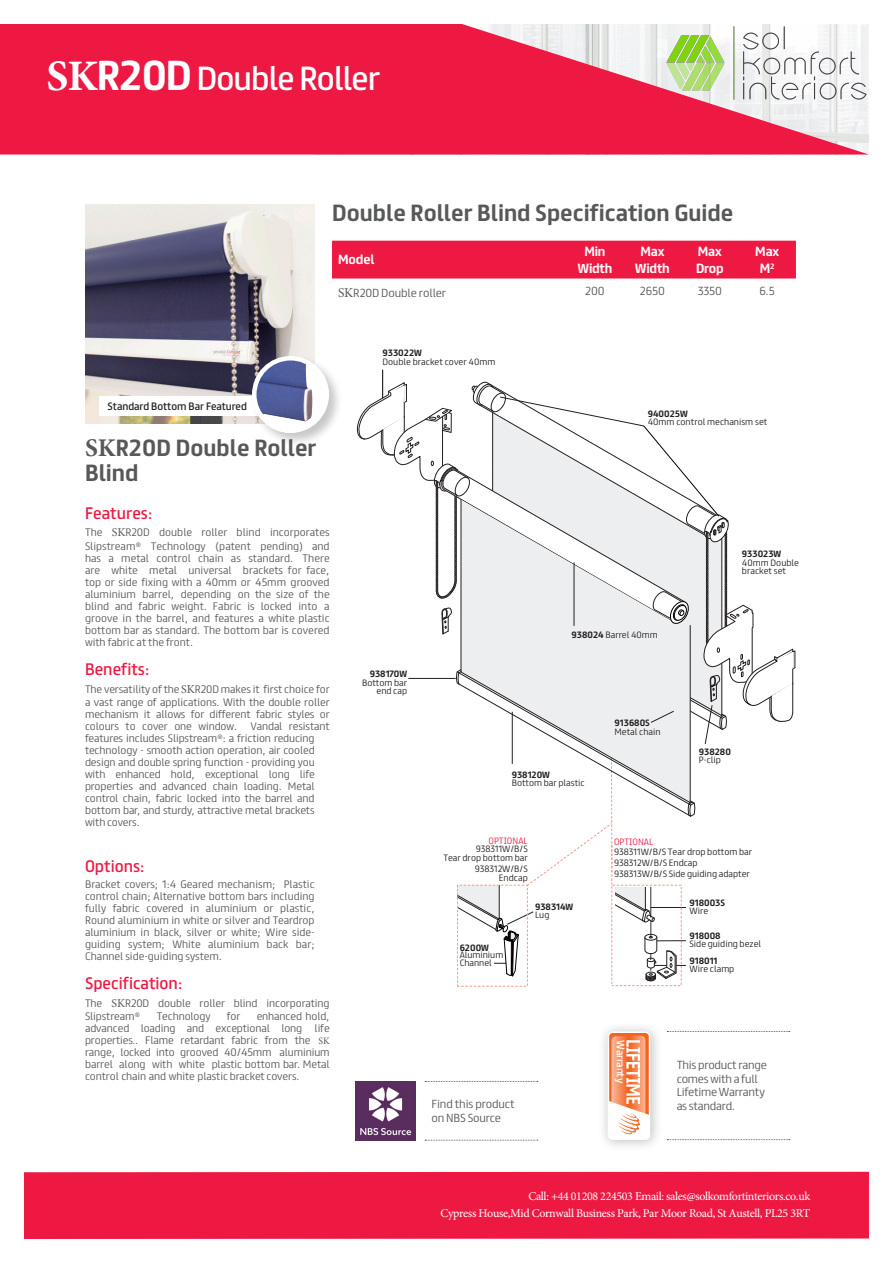
<style>
.page{position:relative;width:893px;height:1263px;background:#fff}
.page>*{position:absolute;margin:0;border:0;box-sizing:border-box;transform-origin:0 0}
.t1{font:30px "FS Truman";letter-spacing:-.03em;color:#fff}
.Heading{font:700 21px "FS Truman";color:#57585a}
.Body{font:700 21px/25.7px "FS Truman";color:#57585a}
.Body-2{font:15px "FS Truman";color:#ed1943}
.t2{font:12px/17.1px "Minion Pro";letter-spacing:-.03em;color:#fff;text-align:right}
.t3{font:700 12px/16.5px "FS Truman";letter-spacing:-.02em;color:#fff;text-align:center}
.t4{font:300 10.5px/13.5px "FS Truman";letter-spacing:-.02em;color:#57585a}
.Body-3{font:300 9.75px/12px "FS Truman";letter-spacing:-.01em;color:#57585a}
.t5{font:9.75px "FS Truman";letter-spacing:-.03em;color:#fff}
.t6{font:9.6px "FS Truman";letter-spacing:-.005em;color:#231f20}
.t7{font:300 8.25px/8.2px "FS Truman";color:#231f20}
.t8{font:700 8.25px/8.2px "FS Truman";color:#231f20}
.s1{font-family:"Minion Pro";font-weight:700;font-size:43.5px}
.s2{font-weight:700;font-size:37.5px}
.s3{font-family:"Minion Pro";font-weight:400;font-size:13.5px}
.s4{font-family:"Minion Pro";font-size:25.5px}
.s5{font-family:"Minion Pro";font-weight:400;font-size:12px}
.s6{font-family:"Minion Pro";font-weight:400}
.s7{font-weight:700}
.s8{font-weight:300}
.s9{color:#ec1d46}
</style>
<div class="page">
<svg style="left:0;top:24px;width:869px;height:131px;fill:#ed1943"></svg>
<div style="left:24px;top:1172px;width:845px;height:67px;background:#ed1943"></div>
<img style="left:85px;top:204px;width:230px;height:219px">
<div style="left:99px;top:396px;width:183px;height:20px;background:#fff"></div>
<div style="left:611px;top:885px;width:71px;height:101px;border:1px dashed #f6988e"></div>
<div style="left:457px;top:885px;width:71px;height:102px;border:1px dashed #f6988e"></div>
<svg style="left:356px;top:370px;width:439px;height:611px"></svg>
<div style="left:332px;top:241px;width:464px;height:37px;background:#ed1943"></div>
<div style="left:250px;top:354px;width:93px;height:93px;background:#231f20;opacity:.25"></div>
<img style="left:254px;top:358px;width:72px;height:73px">
<div style="left:252px;top:356px;width:77px;height:77px;border:4px solid #fff;border-radius:50%"></div>
<div style="left:598px;top:1022px;width:65px;height:130px;background:#231f20;opacity:.3"></div>
<div style="left:608px;top:1031px;width:42px;height:109px;border:2px solid #fff;border-radius:4px"></div>
<svg style="left:608px;top:1036px;width:41px;height:103px"></svg>
<svg style="left:667px;top:1031px;width:123px;height:1px"></svg>
<svg style="left:425px;top:1081px;width:113px;height:1px"></svg>
<svg style="left:425px;top:1140px;width:113px;height:1px"></svg>
<svg style="left:667px;top:1139px;width:123px;height:1px"></svg>
<img style="left:356px;top:1081px;width:59px;height:59px">
<img style="left:654px;top:24px;width:215px;height:88px">
<p class="t1" style="left:47px;top:53px;width:335px"><span class="s1">SK</span><span class="s2">R20D</span> Double Roller</p>
<p class="Heading" style="left:332px;top:194px;width:403px">Double Roller Blind Specification Guide</p>
<p class="t3" style="left:338px;top:250px;width:38px">Model</p>
<p class="t3" style="left:578px;top:242px;width:36px">Min<br>Width</p>
<p class="t3" style="left:635px;top:242px;width:36px">Max<br>Width</p>
<p class="t3" style="left:696px;top:242px;width:29px;text-align:left">Max<br>Drop</p>
<p class="t3" style="left:755px;top:242px;width:25px">Max<br>M<sup>2</sup></p>
<p class="t4" style="left:338px;top:285px;width:110px"><span class="s3">SK</span>R20D Double roller</p>
<p class="t4" style="left:585px;top:284px;width:21px">200</p>
<p class="t4" style="left:640px;top:284px;width:26px">2650</p>
<p class="t4" style="left:698px;top:284px;width:26px">3350</p>
<p class="t4" style="left:759px;top:284px;width:17px">6.5</p>
<p class="t6" style="left:108px;top:397px;width:141px">Standard Bottom Bar Featured</p>
<p class="Body" style="left:85px;top:433px;width:233px"><span class="s4">SK</span>R20D Double Roller<br>Blind</p>
<p class="Body-2" style="left:85px;top:500px;width:69px">Features:</p>
<p class="Body-3" style="left:85px;top:525px;width:246px;line-height:13.8px">The <span class="s5">SK</span>R20D double roller blind incorporates<br>Slipstream<sup>®</sup> Technology (patent pending) and</p>
<p class="Body-3" style="left:85px;top:551px;width:246px;text-align:justify">has a metal control chain as standard. There are white metal universal brackets for face, top or side fixing with a 40mm or 45mm grooved aluminium barrel, depending on the size of the blind and fabric weight. Fabric is locked into a groove in the barrel, and features a white plastic bottom bar as standard. The bottom bar is covered with fabric at the front.</p>
<p class="Body-2" style="left:85px;top:656px;width:66px">Benefits:</p>
<p class="Body-3" style="left:85px;top:681px;width:246px;line-height:13.8px">The versatility of the <span class="s5">SK</span>R20D makes it first choice for a vast range of applications. With the double roller</p>
<p class="Body-3" style="left:85px;top:708px;width:246px">mechanism it allows for different fabric styles or colours to cover one window.</p>
<p class="Body-3" style="left:85px;top:720px;width:246px;text-indent:165px">Vandal resistant features includes Slipstream<sup>®</sup>: a friction reducing technology - smooth action operation, air cooled design and double spring function - providing you with enhanced hold, exceptional long life properties and advanced chain loading. Metal control chain, fabric locked into the barrel and bottom bar, and sturdy, attractive metal brackets with covers.</p>
<p class="Body-2" style="left:85px;top:853px;width:61px">Options:</p>
<p class="Body-3" style="left:85px;top:877px;width:231px;text-align:justify">Bracket covers; 1:4 Geared mechanism; Plastic control chain; Alternative bottom bars including fully fabric covered in aluminium or plastic, Round aluminium in white or silver and Teardrop aluminium in black, silver or white; Wire side&shy;guiding system; White aluminium back bar; Channel side-guiding system.</p>
<p class="Body-2" style="left:85px;top:970px;width:99px">Specification:</p>
<p class="Body-3" style="left:85px;top:996px;width:246px;line-height:13.2px">The <span class="s5">SK</span>R20D double roller blind incorporating<br>Slipstream<sup>®</sup></p>
<p class="Body-3" style="left:157px;top:1009px;width:55px">Technology</p>
<p class="Body-3" style="left:227px;top:1009px;width:15px">for</p>
<p class="Body-3" style="left:85px;top:1009px;width:246px;text-indent:172px">enhanced hold, advanced loading and exceptional long</p>
<p class="Body-3" style="left:85px;top:1021px;width:246px;text-align:justify;text-indent:230px">life properties<span class="s6">.</span>. Flame retardant fabric from the <span class="s6">SK </span>range, locked into grooved 40/45mm aluminium barrel along with white plastic bottom bar. Metal control chain and white plastic bracket covers.</p>
<p class="t7" style="left:383px;top:348px;width:114px"><span class="s7">933022W<br></span>Double bracket cover 40mm</p>
<p class="t7" style="left:648px;top:409px;width:121px"><span class="s7">940025W<br></span>40mm control mechanism set</p>
<p class="t7" style="left:362px;top:669px;width:47px;text-align:right"><span class="s7">938170W<br></span>Bottom bar end cap</p>
<p class="t7" style="left:571px;top:629px;width:88px"><span class="s7">938024</span> Barrel 40mm</p>
<p class="t7" style="left:512px;top:770px;width:75px"><span class="s7">938120W<br></span>Bottom bar plastic</p>
<p class="t7" style="left:615px;top:718px;width:47px"><span class="s7">913680S<br></span>Metal chain</p>
<p class="t7" style="left:742px;top:549px;width:59px"><span class="s7">933023W<br></span>40mm Double bracket set</p>
<p class="t8" style="left:699px;top:747px;width:34px">938280<br><span class="s8">P-clip</span></p>
<p class="t7" style="left:443px;top:836px;width:86px;text-align:right"><span class="s9">OPTIONAL<br></span>938311W/B/S<br>Tear drop bottom bar</p>
<p class="t7" style="left:475px;top:864px;width:55px;line-height:9px;text-align:right">938312W/B/S<br>Endcap</p>
<p class="t7" style="left:460px;top:943px;width:45px;line-height:7.4px"><span class="s7">6200W<br></span>Aluminium</p>
<p class="t7" style="left:460px;top:958px;width:34px">Channel</p>
<p class="t8" style="left:535px;top:903px;width:40px;line-height:7.4px">938314W<br><span class="s8">Lug</span></p>
<p class="t4" style="left:431px;top:1096px;width:85px">Find this product on NBS Source</p>
<p class="t7" style="left:614px;top:835px;width:140px;line-height:10.6px"><span class="s9">OPTIONAL<br></span>938311W/B/S Tear drop bottom bar<br>938312W/B/S Endcap<br>938313W/B/S Side guiding adapter</p>
<p class="t8" style="left:690px;top:897px;width:37px">918003S<br><span class="s8">Wire</span></p>
<p class="t7" style="left:690px;top:931px;width:73px"><span class="s7">918008<br></span>Side guiding bezel</p>
<p class="t5" style="left:629px;top:1040px;width:44px;rotate:90deg">Warranty</p>
<p class="t7" style="left:690px;top:955px;width:46px"><span class="s7">918011<br></span>Wire clamp</p>
<p class="t4" style="left:677px;top:1058px;width:92px">This product range comes with a full<br>Lifetime Warranty as standard.</p>
<p class="t2" style="left:440px;top:1188px;width:371px">Call: +44 01208 224503 Email: sales@solkomfortinteriors.co.uk<br>Cypress House,Mid Cornwall Business Park, Par Moor Road, St Austell, PL25 3RT</p>
</div>
